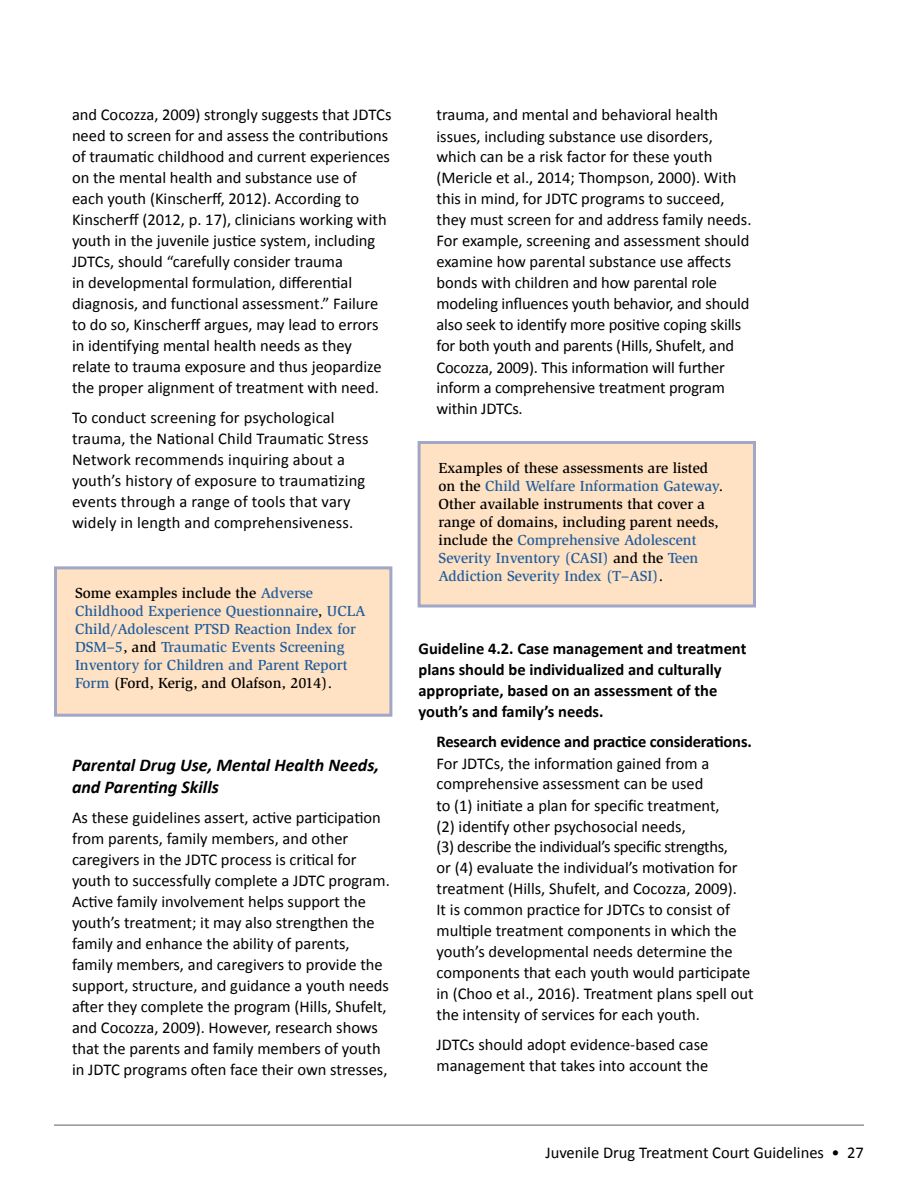
<style>
.page{position:relative;width:918px;height:1188px;background:#fff}
.page>*{position:absolute;margin:0;border:0;box-sizing:border-box;transform-origin:0 0}
.t1{font:italic 700 18px/21.6px "Calibri";color:#000}
.t2{font:16.5px/21px "Calibri";color:#000}
.t3{font:700 16.5px/21px "Calibri";color:#000}
.t4{font:500 15px/18px "Slimbach Std";color:#000}
.t5{font:500 15px/18px "Slimbach Std";color:#215e9e}
.s1{color:#000}
.s2{color:#215e9e}
.s3{font-weight:700}
</style>
<div class="page">
<hr style="left:54px;top:1124px;width:810px;height:2px;background:#939598">
<div style="left:56px;top:568px;width:335px;height:147px;background:#ffe2c3"></div>
<div style="left:54px;top:566px;width:338px;height:151px;border:3px solid #a1a7c6"></div>
<div style="left:419px;top:442px;width:335px;height:164px;background:#ffe2c3"></div>
<div style="left:418px;top:441px;width:338px;height:167px;border:3px solid #a1a7c6"></div>
<p class="t2" style="left:72px;top:104px;width:321px">and Cocozza, 2009) strongly suggests that JDTCs need to screen for and assess the contributions of traumatic childhood and current experiences on the mental health and substance use of each youth (Kinscherff, 2012). According to Kinscherff (2012, p. 17), clinicians working with youth in the juvenile justice system, including JDTCs, should “carefully consider trauma</p>
<p class="t2" style="left:72px;top:272px;width:311px">in developmental formulation, differential diagnosis, and functional assessment.” Failure to do so, Kinscherff argues, may lead to errors in identifying mental health needs as they relate to trauma exposure and thus jeopardize the proper alignment of treatment with need.</p>
<p class="t2" style="left:72px;top:408px;width:298px">To conduct screening for psychological trauma, the National Child Traumatic Stress Network recommends inquiring about a youth’s history of exposure to traumatizing events through a range of tools that vary widely in length and comprehensiveness.</p>
<p class="t5" style="left:75px;top:584px;width:292px"><span class="s1">Some examples include the</span> Adverse Childhood Experience Questionnaire<span class="s1">,</span> UCLA Child/Adolescent PTSD Reaction Index for DSM–5<span class="s1">, and</span> Traumatic Events Screening Inventory for Children and Parent Report Form <span class="s1">(Ford, Kerig, and Olafson, 2014).</span></p>
<p class="t1" style="left:72px;top:755px;width:309px">Parental Drug Use, Mental Health Needs, and Parenting Skills</p>
<p class="t2" style="left:72px;top:807px;width:319px">As these guidelines assert, active participation from parents, family members, and other caregivers in the JDTC process is critical for youth to successfully complete a JDTC program.<br>Active family involvement helps support the youth’s treatment; it may also strengthen the family and enhance the ability of parents, family members, and caregivers to provide the support, structure, and guidance a youth needs after they complete the program (Hills, Shufelt, and Cocozza, 2009). However, research shows that the parents and family members of youth in JDTC programs often face their own stresses,</p>
<p class="t2" style="left:437px;top:105px;width:317px">trauma, and mental and behavioral health issues, including substance use disorders, which can be a risk factor for these youth (Mericle et al., 2014; Thompson, 2000). With this in mind, for JDTC programs to succeed, they must screen for and address family needs.<br>For example, screening and assessment should examine how parental substance use affects bonds with children and how parental role modeling influences youth behavior, and should also seek to identify more positive coping skills for both youth and parents (Hills, Shufelt, and Cocozza, 2009). This information will further inform a comprehensive treatment program within JDTCs.</p>
<p class="t4" style="left:439px;top:459px;width:286px">Examples of these assessments are listed on the <span class="s2">Child Welfare Information Gateway</span>.<br>Other available instruments that cover a range of domains, including parent needs, include the <span class="s2">Comprehensive Adolescent Severity Inventory (CASI)</span> and the <span class="s2">Teen Addiction Severity Index (T–ASI)</span>.</p>
<p class="t3" style="left:418px;top:638px;width:329px">Guideline 4.2. Case management and treatment plans should be individualized and culturally appropriate, based on an assessment of the youth’s and family’s needs.</p>
<p class="t2" style="left:437px;top:732px;width:317px"><span class="s3">Research evidence and practice considerations.<br></span>For JDTCs, the information gained from a comprehensive assessment can be used</p>
<p class="t2" style="left:437px;top:795px;width:285px">to (1) initiate a plan for specific treatment,</p>
<p class="t2" style="left:437px;top:816px;width:251px">(2) identify other psychosocial needs,</p>
<p class="t2" style="left:436px;top:836px;width:319px">(3) describe the individual’s specific strengths,<br>or (4) evaluate the individual’s motivation for treatment (Hills, Shufelt, and Cocozza, 2009).<br>It is common practice for JDTCs to consist of multiple treatment components in which the youth’s developmental needs determine the components that each youth would participate in (Choo et al., 2016). Treatment plans spell out the intensity of services for each youth.</p>
<p class="t2" style="left:436px;top:1034px;width:273px">JDTCs should adopt evidence-based case management that takes into account the</p>
<p class="t2" style="left:545px;top:1142px;width:320px">Juvenile Drug Treatment Court Guidelines • 27</p>
</div>
